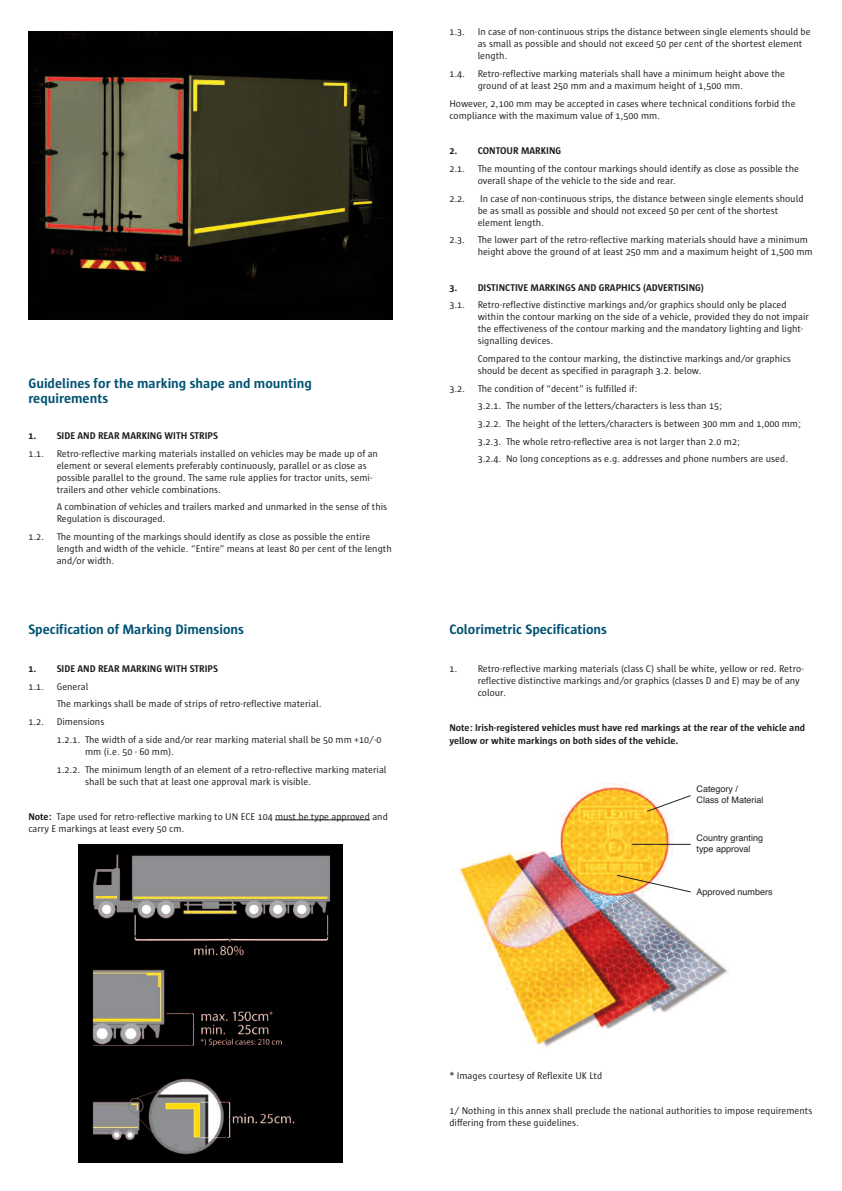
<style>
.page{position:relative;width:842px;height:1191px;background:#fff}
.page>*{position:absolute;margin:0;border:0;box-sizing:border-box;transform-origin:0 0}
.t1{font:700 14px/15px "Sun";color:#005273}
.t2{font:10px/12px "Sun";color:#231f20}
.t3{font:700 10px/12px "Sun";color:#231f20}
.t4{font:9px/10.8px "Helvetica";color:#231f20}
.s1{font-weight:700}
</style>
<div class="page">
<hr style="left:275px;top:819px;width:95px;height:1px;background:#231f20">
<img style="left:458px;top:782px;width:271px;height:265px">
<svg style="left:646px;top:795px;width:45px;height:17px"></svg>
<hr style="left:632px;top:844px;width:58px;height:1px;background:#231f20">
<svg style="left:617px;top:874px;width:74px;height:18px"></svg>
<img style="left:78px;top:844px;width:265px;height:318px">
<img style="left:28px;top:31px;width:365px;height:288px">
<h1 class="t1" style="left:28px;top:377px;width:285px">Guidelines for the marking shape and mounting requirements</h1>
<p class="t3" style="left:28px;top:430px;width:191px">1. SIDE AND REAR MARKING WITH STRIPS</p>
<p class="t2" style="left:28px;top:448px;width:17px">1.1.</p>
<p class="t2" style="left:57px;top:448px;width:323px">Retro-reflective marking materials installed on vehicles may be made up of an element or several elements preferably continuously, parallel or as close as possible parallel to the ground. The same rule applies for tractor units, semi&shy;trailers and other vehicle combinations.</p>
<p class="t2" style="left:57px;top:501px;width:332px">A combination of vehicles and trailers marked and unmarked in the sense of this<br>Regulation is discouraged.</p>
<p class="t2" style="left:28px;top:531px;width:17px">1.2.</p>
<p class="t2" style="left:57px;top:531px;width:337px">The mounting of the markings should identify as close as possible the entire length and width of the vehicle. “Entire” means at least 80 per cent of the length and/or width.</p>
<h1 class="t1" style="left:28px;top:622px;width:217px">Specification of Marking Dimensions</h1>
<p class="t3" style="left:28px;top:663px;width:191px">1. SIDE AND REAR MARKING WITH STRIPS</p>
<p class="t2" style="left:28px;top:681px;width:17px">1.1.</p>
<p class="t2" style="left:57px;top:678px;width:266px;line-height:17.7px">General<br>The markings shall be made of strips of retro-reflective material.</p>
<p class="t2" style="left:28px;top:716px;width:17px">1.2.</p>
<p class="t2" style="left:57px;top:713px;width:326px;line-height:17.7px">Dimensions<br>1.2.1. The width of a side and/or rear marking material shall be 50 mm +10/-0</p>
<p class="t2" style="left:57px;top:743px;width:331px;line-height:17.7px;text-indent:28px">mm (i.e. 50 - 60 mm).<br>1.2.2. The minimum length of an element of a retro-reflective marking material</p>
<p class="t2" style="left:85px;top:776px;width:228px">shall be such that at least one approval mark is visible.</p>
<p class="t2" style="left:28px;top:811px;width:361px"><span class="s1">Note:</span> Tape used for retro-reflective marking to UN ECE 104 must be type approved and carry E markings at least every 50 cm.</p>
<p class="t2" style="left:449px;top:27px;width:17px">1.3.</p>
<p class="t2" style="left:478px;top:27px;width:334px">In case of non-continuous strips the distance between single elements should be as small as possible and should not exceed 50 per cent of the shortest element length.</p>
<p class="t2" style="left:449px;top:68px;width:17px">1.4.</p>
<p class="t2" style="left:478px;top:68px;width:309px">Retro-reflective marking materials shall have a minimum height above the ground of at least 250 mm and a maximum height of 1,500 mm.</p>
<p class="t2" style="left:449px;top:98px;width:348px">However, 2,100 mm may be accepted in cases where technical conditions forbid the compliance with the maximum value of 1,500 mm.</p>
<p class="t3" style="left:449px;top:145px;width:113px">2. CONTOUR MARKING</p>
<p class="t2" style="left:449px;top:163px;width:17px">2.1.</p>
<p class="t2" style="left:478px;top:163px;width:323px">The mounting of the contour markings should identify as close as possible the overall shape of the vehicle to the side and rear.</p>
<p class="t2" style="left:449px;top:193px;width:17px">2.2.</p>
<p class="t2" style="left:478px;top:193px;width:327px">In case of non-continuous strips, the distance between single elements should be as small as possible and should not exceed 50 per cent of the shortest element length.</p>
<p class="t2" style="left:449px;top:234px;width:17px">2.3.</p>
<p class="t2" style="left:478px;top:234px;width:337px">The lower part of the retro-reflective marking materials should have a minimum height above the ground of at least 250 mm and a maximum height of 1,500 mm</p>
<p class="t3" style="left:449px;top:282px;width:256px">3. DISTINCTIVE MARKINGS AND GRAPHICS (ADVERTISING)</p>
<p class="t2" style="left:449px;top:299px;width:17px">3.1.</p>
<p class="t2" style="left:478px;top:299px;width:333px">Retro-reflective distinctive markings and/or graphics should only be placed within the contour marking on the side of a vehicle, provided they do not impair the effectiveness of the contour marking and the mandatory lighting and light&shy;signalling devices.</p>
<p class="t2" style="left:478px;top:353px;width:315px">Compared to the contour marking, the distinctive markings and/or graphics should be decent as specified in paragraph 3.2. below.</p>
<p class="t2" style="left:449px;top:383px;width:17px">3.2.</p>
<p class="t2" style="left:478px;top:380px;width:325px;line-height:17.7px">The condition of “decent” is fulfilled if:<br>3.2.1. The number of the letters/characters is less than 15;<br>3.2.2. The height of the letters/characters is between 300 mm and 1,000 mm; 3.2.3. The whole retro-reflective area is not larger than 2.0 m2;<br>3.2.4. No long conceptions as e.g. addresses and phone numbers are used.</p>
<h1 class="t1" style="left:449px;top:622px;width:159px">Colorimetric Specifications</h1>
<p class="t2" style="left:478px;top:663px;width:328px;text-indent:-28px">1. Retro-reflective marking materials (class C) shall be white, yellow or red. Retro&shy;reflective distinctive markings and/or graphics (classes D and E) may be of any colour.</p>
<p class="t3" style="left:449px;top:723px;width:357px">Note: Irish-registered vehicles must have red markings at the rear of the vehicle and yellow or white markings on both sides of the vehicle.</p>
<p class="t4" style="left:696px;top:784px;width:69px">Category /<br>Class of Material</p>
<p class="t4" style="left:697px;top:832px;width:68px">Country granting type approval</p>
<p class="t4" style="left:696px;top:886px;width:78px">Approved numbers</p>
<p class="t2" style="left:449px;top:1070px;width:154px">* Images courtesy of Reflexite UK Ltd</p>
<p class="t2" style="left:449px;top:1105px;width:365px">1/ Nothing in this annex shall preclude the national authorities to impose requirements differing from these guidelines.</p>
</div>
